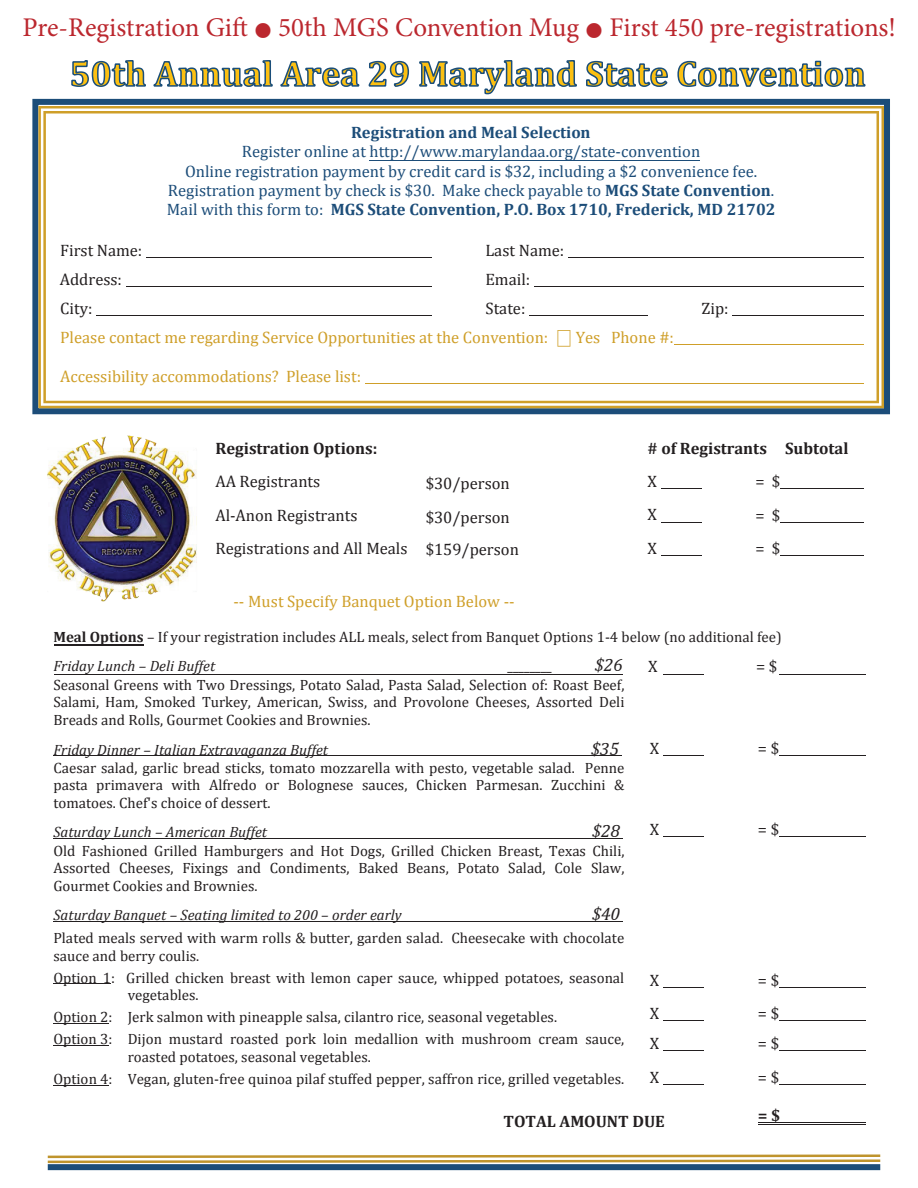
<style>
.page{position:relative;width:918px;height:1188px;background:#fff}
.page>*{position:absolute;margin:0;border:0;box-sizing:border-box;transform-origin:0 0}
.t1{font:27px "Minion Pro";color:#bb272e}
.t2{font:italic 18px "Cambria";color:#231f20}
.t3{font:16.5px/19.4px "Cambria";color:#1c4d79;text-align:center}
.t4{font:16.5px/33.5px "Cambria";color:#231f20}
.t5{font:16.5px "Cambria";color:#cf9f29}
.t6{font:700 16.5px "Cambria";color:#231f20}
.t7{font:700 16.5px "Cambria";color:#1c4d79}
.t8{font:15px/17.5px "Cambria";color:#231f20}
.t9{font:italic 15px "Cambria";color:#231f20}
.s1{font-family:"Malgun Gothic";font-size:18px}
.s2{font-weight:700}
.s3{font-style:italic}
</style>
<div class="page">
<img style="left:47px;top:435px;width:150px;height:211px">
<svg style="left:70px;top:60px;width:796px;height:39px"></svg>
<hr style="left:661px;top:488px;width:41px;height:1px;background:#231f20">
<hr style="left:780px;top:488px;width:84px;height:1px;background:#231f20">
<hr style="left:661px;top:522px;width:41px;height:1px;background:#231f20">
<hr style="left:780px;top:522px;width:84px;height:1px;background:#231f20">
<hr style="left:661px;top:555px;width:41px;height:1px;background:#231f20">
<hr style="left:780px;top:555px;width:84px;height:1px;background:#231f20">
<hr style="left:53px;top:755px;width:569px;height:1px;background:#231f20">
<hr style="left:53px;top:838px;width:570px;height:1px;background:#231f20">
<hr style="left:53px;top:921px;width:570px;height:1px;background:#231f20">
<hr style="left:53px;top:984px;width:58px;height:1px;background:#231f20">
<hr style="left:53px;top:1023px;width:56px;height:1px;background:#231f20">
<hr style="left:53px;top:1045px;width:56px;height:1px;background:#231f20">
<hr style="left:53px;top:1085px;width:56px;height:1px;background:#231f20">
<div style="left:32px;top:99px;width:858px;height:315px;border:6px solid #1c4d79"></div>
<svg style="left:38px;top:106px;width:846px;height:302px"></svg>
<hr style="left:663px;top:674px;width:41px;height:1px;background:#231f20">
<hr style="left:779px;top:674px;width:87px;height:1px;background:#231f20">
<hr style="left:663px;top:755px;width:41px;height:1px;background:#231f20">
<hr style="left:779px;top:755px;width:87px;height:1px;background:#231f20">
<hr style="left:663px;top:836px;width:41px;height:1px;background:#231f20">
<hr style="left:779px;top:836px;width:87px;height:1px;background:#231f20">
<hr style="left:663px;top:987px;width:41px;height:1px;background:#231f20">
<hr style="left:779px;top:987px;width:87px;height:1px;background:#231f20">
<hr style="left:663px;top:1020px;width:41px;height:1px;background:#231f20">
<hr style="left:779px;top:1020px;width:87px;height:1px;background:#231f20">
<hr style="left:663px;top:1050px;width:41px;height:1px;background:#231f20">
<hr style="left:779px;top:1050px;width:87px;height:1px;background:#231f20">
<hr style="left:663px;top:1084px;width:41px;height:1px;background:#231f20">
<hr style="left:779px;top:1084px;width:87px;height:1px;background:#231f20">
<hr style="left:758px;top:1122px;width:108px;height:1px;background:#231f20">
<hr style="left:758px;top:1124px;width:108px;height:1px;background:#231f20">
<div style="left:48px;top:1164px;width:832px;height:6px;background:#1c4d79"></div>
<svg style="left:48px;top:1154px;width:832px;height:9px"></svg>
<hr style="left:54px;top:645px;width:89px;height:1px;background:#231f20">
<hr style="left:54px;top:674px;width:568px;height:1px;background:#231f20">
<hr style="left:370px;top:160px;width:330px;height:1px;background:#1c4d79">
<h1 class="t1" style="left:22px;top:9px;width:875px">Pre-Registration Gift <span class="s1">●</span> 50th MGS Convention Mug <span class="s1">●</span> First 450 pre-registrations!</h1>
<p class="t7" style="left:351px;top:121px;width:241px">Registration and Meal Selection</p>
<p class="t3" style="left:167px;top:142px;width:610px">Register online at http://www.marylandaa.org/state-convention<br>Online registration payment by credit card is $32, including a $2 convenience fee.<br>Registration payment by check is $30. Make check payable to <span class="s2">MGS State Convention</span>.<br>Mail with this form to: <span class="s2">MGS State Convention, P.O. Box 1710, Frederick, MD 21702</span></p>
<p class="t4" style="left:60px;top:233px;width:84px">First Name:</p>
<p class="t4" style="left:485px;top:233px;width:80px">Last Name:</p>
<p class="t4" style="left:60px;top:262px;width:64px">Address:</p>
<p class="t4" style="left:485px;top:262px;width:46px">Email:</p>
<p class="t4" style="left:60px;top:291px;width:34px">City:</p>
<p class="t4" style="left:485px;top:291px;width:41px">State:</p>
<p class="t4" style="left:702px;top:291px;width:29px">Zip:</p>
<p class="t5" style="left:60px;top:327px;width:615px">Please contact me regarding Service Opportunities at the Convention: ⎕ Yes Phone #:</p>
<p class="t5" style="left:60px;top:366px;width:302px">Accessibility accommodations? Please list:</p>
<p class="t6" style="left:215px;top:436px;width:163px">Registration Options:</p>
<p class="t4" style="left:215px;top:465px;width:305px">AA Registrants<br>Al-Anon Registrants<br>Registrations and All Meals $159/person</p>
<p class="t4" style="left:426px;top:467px;width:86px">$30/person $30/person</p>
<p class="t5" style="left:233px;top:591px;width:283px">-- Must Specify Banquet Option Below --</p>
<p class="t6" style="left:647px;top:436px;width:202px"># of Registrants Subtotal</p>
<p class="t4" style="left:647px;top:465px;width:11px">X</p>
<p class="t4" style="left:756px;top:465px;width:26px">= $ = $</p>
<p class="t4" style="left:647px;top:498px;width:11px">X<br>X</p>
<p class="t4" style="left:756px;top:531px;width:26px">= $</p>
<p class="t8" style="left:53px;top:623px;width:730px;line-height:28.5px"><span class="s2">Meal Options</span> – If your registration includes ALL meals, select from Banquet Options 1-4 below (no additional fee)<br><span class="s3">Friday Lunch – Deli Buffet</span></p>
<p class="t9" style="left:509px;top:655px;width:46px">________</p>
<p class="t2" style="left:595px;top:652px;width:29px">$26</p>
<p class="t4" style="left:648px;top:650px;width:11px">X</p>
<p class="t4" style="left:756px;top:650px;width:23px">= $</p>
<p class="t8" style="left:53px;top:676px;width:573px;text-align:justify">Seasonal Greens with Two Dressings, Potato Salad, Pasta Salad, Selection of: Roast Beef, Salami, Ham, Smoked Turkey, American, Swiss, and Provolone Cheeses, Assorted Deli Breads and Rolls, Gourmet Cookies and Brownies.</p>
<p class="t9" style="left:53px;top:739px;width:276px">Friday Dinner – Italian Extravaganza Buffet</p>
<p class="t2" style="left:591px;top:736px;width:29px">$35</p>
<p class="t8" style="left:53px;top:759px;width:573px;text-align:justify">Caesar salad, garlic bread sticks, tomato mozzarella with pesto, vegetable salad. Penne pasta primavera with Alfredo or Bolognese sauces, Chicken Parmesan. Zucchini &amp; tomatoes. Chef's choice of dessert.</p>
<p class="t9" style="left:53px;top:822px;width:215px">Saturday Lunch – American Buffet</p>
<p class="t2" style="left:592px;top:818px;width:29px">$28</p>
<p class="t8" style="left:53px;top:842px;width:573px;text-align:justify">Old Fashioned Grilled Hamburgers and Hot Dogs, Grilled Chicken Breast, Texas Chili, Assorted Cheeses, Fixings and Condiments, Baked Beans, Potato Salad, Cole Slaw, Gourmet Cookies and Brownies.</p>
<p class="t9" style="left:53px;top:904px;width:350px">Saturday Banquet – Seating limited to 200 – order early</p>
<p class="t2" style="left:592px;top:901px;width:29px">$40</p>
<p class="t8" style="left:53px;top:929px;width:572px">Plated meals served with warm rolls &amp; butter, garden salad. Cheesecake with chocolate sauce and berry coulis.</p>
<p class="t8" style="left:128px;top:969px;width:498px;text-indent:-74px">Option 1: Grilled chicken breast with lemon caper sauce, whipped potatoes, seasonal vegetables.</p>
<p class="t8" style="left:53px;top:1006px;width:572px;line-height:22.2px">Option 2: Jerk salmon with pineapple salsa, cilantro rice, seasonal vegetables.<br>Option 3: Dijon mustard roasted pork loin medallion with mushroom cream sauce,</p>
<p class="t8" style="left:53px;top:1046px;width:572px;line-height:22.2px;text-indent:74px">roasted potatoes, seasonal vegetables.<br>Option 4: Vegan, gluten-free quinoa pilaf stuffed pepper, saffron rice, grilled vegetables.</p>
<p class="t4" style="left:650px;top:731px;width:11px">X</p>
<p class="t4" style="left:758px;top:731px;width:23px">= $</p>
<p class="t4" style="left:650px;top:812px;width:11px">X</p>
<p class="t4" style="left:758px;top:812px;width:23px">= $</p>
<p class="t4" style="left:650px;top:963px;width:11px">X</p>
<p class="t4" style="left:758px;top:963px;width:23px">= $</p>
<p class="t4" style="left:650px;top:997px;width:11px">X</p>
<p class="t4" style="left:758px;top:997px;width:23px">= $</p>
<p class="t4" style="left:650px;top:1027px;width:11px">X</p>
<p class="t4" style="left:758px;top:1027px;width:23px">= $</p>
<p class="t4" style="left:650px;top:1060px;width:11px">X</p>
<p class="t4" style="left:758px;top:1060px;width:23px">= $</p>
<p class="t6" style="left:758px;top:1104px;width:24px">= $</p>
<p class="t6" style="left:503px;top:1110px;width:163px">TOTAL AMOUNT DUE</p>
</div>
